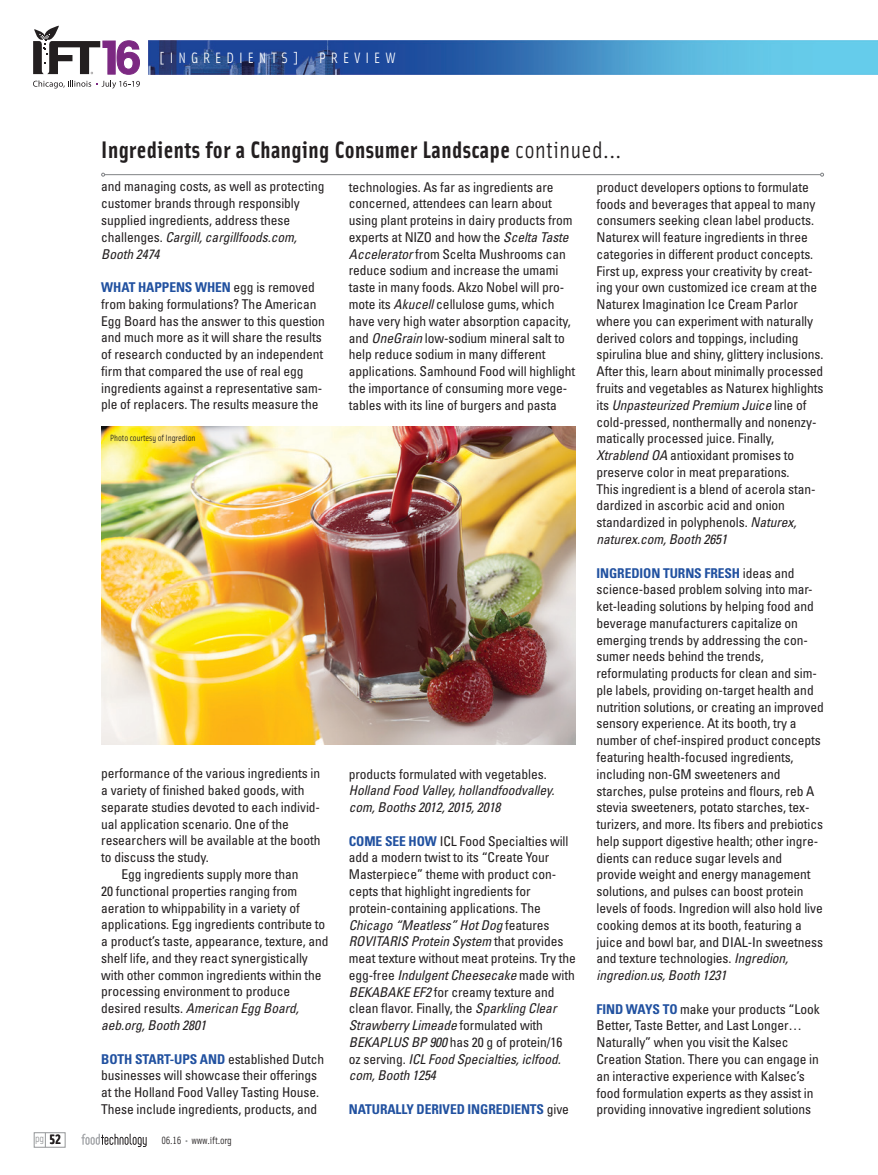
<style>
.page{position:relative;width:878px;height:1175px;background:#fff}
.page>*{position:absolute;margin:0;border:0;box-sizing:border-box;transform-origin:0 0}
.t1{font:24px "Solex Bold Lining";letter-spacing:.02em;color:#231f20}
.t2{font:15px "Solex Regular Lining";letter-spacing:.33em;color:#fff}
.t3{font:condensed 13.5px/16.8px "Univers LT Std";letter-spacing:-.005em;color:#231f20}
.t4{font:italic condensed 13.5px/16.8px "Univers LT Std";letter-spacing:-.005em;color:#231f20}
.t5{font:700 condensed 13.5px "Univers LT Std";letter-spacing:-.005em;color:#2151a0}
.t6{font:10.5px "Solex Regular Lining";letter-spacing:-.02em;color:#231f20}
.t7{font:10.5px "Solex Regular Lining";color:#949698}
.t8{font:9px "Solex Regular Lining";letter-spacing:-.005em;color:#231f20}
.s1{font-family:"Solex Regular Lining"}
.s2{font-style:italic}
.s3{font-weight:700;color:#2151a0}
.s4{font-style:normal}
.s5{font-family:"Solex Bold Lining";font-size:13.5px;color:#231f20}
.s6{color:#949698}
.s7{font-weight:400;color:#231f20}
</style>
<div class="page">
<div style="left:34px;top:1132px;width:31px;height:15px;border:1px solid #949698"></div>
<svg style="left:81px;top:1133px;width:66px;height:14px"></svg>
<img style="left:148px;top:40px;width:730px;height:34px">
<hr style="left:105px;top:174px;width:715px;height:1px;background:#808285">
<svg style="left:33px;top:26px;width:107px;height:63px"></svg>
<img style="left:101px;top:426px;width:474px;height:318px">
<p class="t2" style="left:159px;top:48px;width:142px">[INGREDIENTS]</p>
<p class="t2" style="left:319px;top:48px;width:78px">PREVIEW</p>
<h1 class="t1" style="left:101px;top:134px;width:521px">Ingredients for a Changing Consumer Landscape <span class="s1">continued...</span></h1>
<p class="t3" style="left:101px;top:178px;width:225px">and managing costs, as well as protecting customer brands through responsibly supplied ingredients, address these challenges. <span class="s2">Cargill, cargillfoods.com, Booth 2474</span></p>
<p class="t3" style="left:101px;top:279px;width:225px"><span class="s3">WHAT HAPPENS WHEN</span> egg is removed from baking formulations? The American Egg Board has the answer to this question and much more as it will share the results of research conducted by an independent firm that compared the use of real egg ingredients against a representative sam&shy;ple of replacers. The results measure the</p>
<p class="t8" style="left:110px;top:432px;width:87px">Photo courtesy of Ingredion</p>
<p class="t3" style="left:101px;top:765px;width:220px">performance of the various ingredients in</p>
<p class="t3" style="left:101px;top:781px;width:205px">a variety of finished baked goods, with</p>
<p class="t3" style="left:101px;top:798px;width:220px">separate studies devoted to each individ-</p>
<p class="t3" style="left:101px;top:815px;width:189px">ual application scenario. One of the</p>
<p class="t3" style="left:101px;top:832px;width:221px">researchers will be available at the booth</p>
<p class="t3" style="left:101px;top:849px;width:109px">to discuss the study.</p>
<p class="t3" style="left:121px;top:865px;width:178px">Egg ingredients supply more than</p>
<p class="t3" style="left:101px;top:882px;width:197px">20 functional properties ranging from</p>
<p class="t3" style="left:101px;top:899px;width:200px">aeration to whippability in a variety of</p>
<p class="t3" style="left:101px;top:916px;width:225px">applications. Egg ingredients contribute to</p>
<p class="t3" style="left:101px;top:932px;width:229px">a product’s taste, appearance, texture, and</p>
<p class="t3" style="left:101px;top:949px;width:208px">shelf life, and they react synergistically</p>
<p class="t3" style="left:101px;top:966px;width:222px">with other common ingredients within the</p>
<p class="t3" style="left:101px;top:983px;width:190px">processing environment to produce</p>
<p class="t4" style="left:101px;top:1000px;width:199px"><span class="s4">desired results.</span> American Egg Board,</p>
<p class="t4" style="left:101px;top:1016px;width:106px">aeb.org, Booth 2801</p>
<p class="t3" style="left:101px;top:1050px;width:224px"><span class="s3">BOTH START-UPS AND</span> established Dutch businesses will showcase their offerings at the Holland Food Valley Tasting House.<br>These include ingredients, products, and</p>
<p class="t7" style="left:35px;top:1131px;width:27px">pg <span class="s5">52</span></p>
<p class="t6" style="left:161px;top:1133px;width:72px">06.16 <span class="s6">•</span> www.ift.org</p>
<p class="t3" style="left:349px;top:178px;width:228px">technologies. As far as ingredients are concerned, attendees can learn about using plant proteins in dairy products from experts at NIZO and how the <span class="s2">Scelta Taste Accelerator</span> from Scelta Mushrooms can reduce sodium and increase the umami taste in many foods. Akzo Nobel will pro&shy;mote its <span class="s2">Akucell</span> cellulose gums, which have very high water absorption capacity, and <span class="s2">OneGrain</span> low-sodium mineral salt to help reduce sodium in many different applications. Samhound Food will highlight the importance of consuming more vege&shy;tables with its line of burgers and pasta</p>
<p class="t3" style="left:349px;top:765px;width:199px">products formulated with vegetables.</p>
<p class="t4" style="left:349px;top:782px;width:207px">Holland Food Valley, hollandfoodvalley. com, Booths 2012, 2015, 2018</p>
<p class="t3" style="left:349px;top:832px;width:229px"><span class="s3">COME SEE HOW</span> ICL Food Specialties will add a modern twist to its “Create Your Masterpiece” theme with product con&shy;cepts that highlight ingredients for protein-containing applications. The <span class="s2">Chicago “Meatless” Hot Dog</span> features <span class="s2">ROVITARIS Protein System</span> that provides meat texture without meat proteins. Try the egg-free <span class="s2">Indulgent Cheesecake</span> made with <span class="s2">BEKABAKE EF2</span> for creamy texture and clean flavor. Finally, the <span class="s2">Sparkling Clear Strawberry Limeade</span> formulated with <span class="s2">BEKAPLUS BP 900</span> has 20 g of protein/16 oz serving. <span class="s2">ICL Food Specialties, iclfood. com, Booth 1254</span></p>
<p class="t5" style="left:349px;top:1100px;width:222px">NATURALLY DERIVED INGREDIENTS <span class="s7">give</span></p>
<p class="t3" style="left:596px;top:178px;width:228px">product developers options to formulate foods and beverages that appeal to many consumers seeking clean label products.<br>Naturex will feature ingredients in three categories in different product concepts.<br>First up, express your creativity by creat&shy;ing your own customized ice cream at the Naturex Imagination Ice Cream Parlor where you can experiment with naturally derived colors and toppings, including spirulina blue and shiny, glittery inclusions.<br>After this, learn about minimally processed fruits and vegetables as Naturex highlights its <span class="s2">Unpasteurized Premium Juice</span> line of cold-pressed, nonthermally and nonenzy&shy;matically processed juice. Finally, <span class="s2">Xtrablend OA</span> antioxidant promises to preserve color in meat preparations.<br>This ingredient is a blend of acerola stan&shy;dardized in ascorbic acid and onion standardized in polyphenols. <span class="s2">Naturex, naturex.com, Booth 2651</span></p>
<p class="t3" style="left:596px;top:564px;width:229px"><span class="s3">INGREDION TURNS FRESH</span> ideas and science-based problem solving into mar&shy;ket-leading solutions by helping food and beverage manufacturers capitalize on emerging trends by addressing the con&shy;sumer needs behind the trends, reformulating products for clean and sim&shy;ple labels, providing on-target health and nutrition solutions, or creating an improved sensory experience. At its booth, try a number of chef-inspired product concepts featuring health-focused ingredients, including non-GM sweeteners and starches, pulse proteins and flours, reb A stevia sweeteners, potato starches, tex&shy;turizers, and more. Its fibers and prebiotics help support digestive health; other ingre&shy;dients can reduce sugar levels and provide weight and energy management solutions, and pulses can boost protein levels of foods. Ingredion will also hold live cooking demos at its booth, featuring a juice and bowl bar, and DIAL-In sweetness and texture technologies. <span class="s2">Ingredion, ingredion.us, Booth 1231</span></p>
<p class="t3" style="left:596px;top:1000px;width:225px"><span class="s3">FIND WAYS TO</span> make your products “Look Better, Taste Better, and Last Longer… Naturally” when you visit the Kalsec Creation Station. There you can engage in an interactive experience with Kalsec’s food formulation experts as they assist in providing innovative ingredient solutions</p>
</div>
